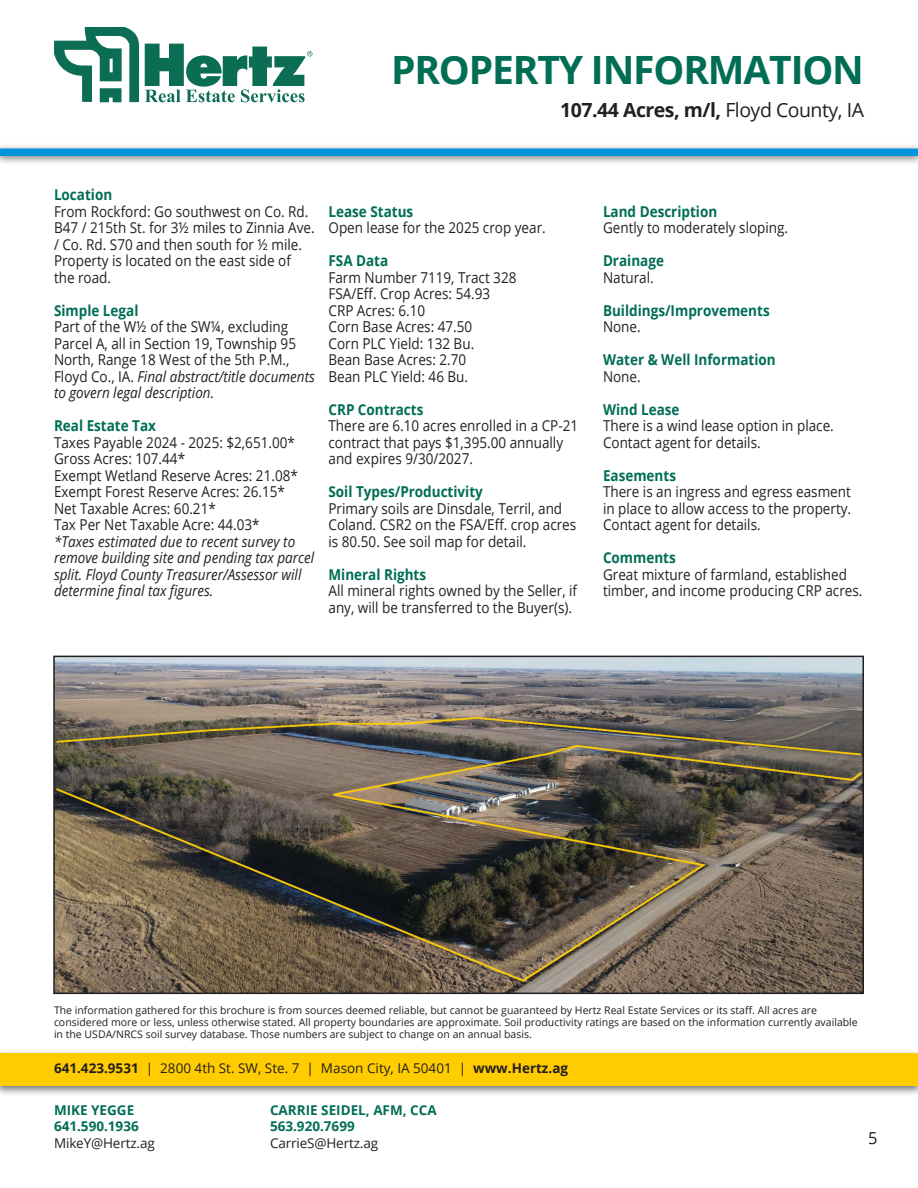
<style>
.page{position:relative;width:918px;height:1188px;background:#fff}
.page>*{position:absolute;margin:0;border:0;box-sizing:border-box;transform-origin:0 0}
.t1{font:700 39px "Open Sans";letter-spacing:-.03em;color:#006d55}
.t2{font:700 19.5px "Open Sans";letter-spacing:-.025em;color:#231f20}
.t3{font:16.5px "Open Sans";color:#231f20}
.t4{font:15px/16.5px "Open Sans";color:#231f20;scale:.9 1}
.t5{font:700 15px "Open Sans";color:#006d55;scale:.9 1}
.t6{font:italic 15px/16.5px "Open Sans";color:#231f20;scale:.9 1}
.t7{font:13.5px "Open Sans";color:#231f20}
.t8{font:700 13.5px/16.5px "Open Sans";color:#006d55}
.t9{font:10.5px/12px "Open Sans";color:#231f20}
.s1{font-weight:400}
.s2{font-style:italic}
.s3{font-weight:700;color:#006d55}
.s4{font-weight:700}
</style>
<div class="page">
<div style="left:0;top:1048px;width:918px;height:48px;background:#231f20;opacity:.65"></div>
<div style="left:0;top:1053px;width:918px;height:32px;background:#fc0"></div>
<svg style="left:54px;top:27px;width:85px;height:75px"></svg>
<svg style="left:145px;top:44px;width:167px;height:58px"></svg>
<div style="left:0;top:143px;width:918px;height:23px;background:#231f20;opacity:.6"></div>
<div style="left:0;top:148px;width:918px;height:8px;background:#0095da"></div>
<img style="left:56px;top:659px;width:805px;height:332px">
<div style="left:53px;top:656px;width:811px;height:338px;border:2px solid #231f20"></div>
<p class="t1" style="left:391px;top:42px;width:474px">PROPERTY INFORMATION</p>
<p class="t2" style="left:560px;top:96px;width:305px">107.44 Acres, m/l, <span class="s1">Floyd County, IA</span></p>
<p class="t5" style="left:54px;top:184px;width:66px">Location</p>
<p class="t4" style="left:54px;top:203px;width:291px">From Rockford: Go southwest on Co. Rd.<br>B47 / 215th St. for 3½ miles to Zinnia Ave. / Co. Rd. S70 and then south for ½ mile.<br>Property is located on the east side of the road.</p>
<p class="t5" style="left:54px;top:300px;width:95px">Simple Legal</p>
<p class="t4" style="left:54px;top:318px;width:291px">Part of the W½ of the SW¼, excluding Parcel A, all in Section 19, Township 95<br>North, Range 18 West of the 5th P.M., Floyd Co., IA. <span class="s2">Final abstract/title documents to govern legal description.</span></p>
<p class="t5" style="left:54px;top:415px;width:115px">Real Estate Tax</p>
<p class="t4" style="left:54px;top:434px;width:269px">Taxes Payable 2024 - 2025: $2,651.00*</p>
<p class="t4" style="left:54px;top:450px;width:147px">Gross Acres: 107.44*</p>
<p class="t4" style="left:54px;top:467px;width:273px">Exempt Wetland Reserve Acres: 21.08*</p>
<p class="t4" style="left:54px;top:483px;width:258px">Exempt Forest Reserve Acres: 26.15*</p>
<p class="t4" style="left:54px;top:500px;width:181px">Net Taxable Acres: 60.21*</p>
<p class="t4" style="left:54px;top:516px;width:230px">Tax Per Net Taxable Acre: 44.03*</p>
<p class="t6" style="left:54px;top:533px;width:291px">*Taxes estimated due to recent survey to remove building site and pending tax parcel split. Floyd County Treasurer/Assessor will determine final tax figures.</p>
<p class="t5" style="left:328px;top:201px;width:96px">Lease Status</p>
<p class="t4" style="left:328px;top:219px;width:243px">Open lease for the 2025 crop year.</p>
<p class="t5" style="left:328px;top:250px;width:68px">FSA Data</p>
<p class="t4" style="left:328px;top:269px;width:210px">Farm Number 7119, Tract 328<br>FSA/Eff. Crop Acres: 54.93</p>
<p class="t4" style="left:328px;top:302px;width:109px">CRP Acres: 6.10</p>
<p class="t4" style="left:328px;top:318px;width:161px">Corn Base Acres: 47.50</p>
<p class="t4" style="left:328px;top:335px;width:163px">Corn PLC Yield: 132 Bu.</p>
<p class="t4" style="left:328px;top:351px;width:155px">Bean Base Acres: 2.70</p>
<p class="t4" style="left:328px;top:368px;width:157px">Bean PLC Yield: 46 Bu.</p>
<p class="t5" style="left:328px;top:399px;width:107px">CRP Contracts</p>
<p class="t4" style="left:328px;top:417px;width:279px">There are 6.10 acres enrolled in a CP-21 contract that pays $1,395.00 annually and expires 9/30/2027.</p>
<p class="t5" style="left:328px;top:481px;width:173px">Soil Types/Productivity</p>
<p class="t4" style="left:328px;top:500px;width:277px">Primary soils are Dinsdale, Terril, and<br>Coland. CSR2 on the FSA/Eff. crop acres is 80.50. See soil map for detail.</p>
<p class="t5" style="left:328px;top:564px;width:110px">Mineral Rights</p>
<p class="t4" style="left:328px;top:582px;width:278px">All mineral rights owned by the Seller, if any, will be transferred to the Buyer(s).</p>
<p class="t5" style="left:603px;top:201px;width:129px">Land Description</p>
<p class="t4" style="left:603px;top:219px;width:207px">Gently to moderately sloping.</p>
<p class="t5" style="left:603px;top:250px;width:69px">Drainage</p>
<p class="t4" style="left:603px;top:269px;width:58px">Natural.</p>
<p class="t5" style="left:603px;top:300px;width:187px">Buildings/Improvements</p>
<p class="t4" style="left:603px;top:318px;width:43px">None.</p>
<p class="t5" style="left:603px;top:349px;width:193px">Water &amp; Well Information</p>
<p class="t4" style="left:603px;top:368px;width:43px">None.</p>
<p class="t4" style="left:603px;top:401px;width:258px"><span class="s3">Wind Lease<br></span>There is a wind lease option in place.<br>Contact agent for details.</p>
<p class="t5" style="left:603px;top:465px;width:83px">Easements</p>
<p class="t4" style="left:603px;top:483px;width:277px;text-align:justify">There is an ingress and egress easment in place to allow access to the property.<br>Contact agent for details.</p>
<p class="t5" style="left:603px;top:547px;width:82px">Comments</p>
<p class="t4" style="left:603px;top:566px;width:290px">Great mixture of farmland, established timber, and income producing CRP acres.</p>
<p class="t9" style="left:54px;top:1003px;width:805px">The information gathered for this brochure is from sources deemed reliable, but cannot be guaranteed by Hertz Real Estate Services or its staff. All acres are considered more or less, unless otherwise stated. All property boundaries are approximate. Soil productivity ratings are based on the information currently available in the USDA/NRCS soil survey database. Those numbers are subject to change on an annual basis.</p>
<p class="t7" style="left:54px;top:1059px;width:516px"><span class="s4">641.423.9531</span> | 2800 4th St. SW, Ste. 7 | Mason City, IA 50401 | <span class="s4">www.Hertz.ag</span></p>
<p class="t8" style="left:54px;top:1101px;width:82px">MIKE YEGGE</p>
<p class="t8" style="left:54px;top:1118px;width:86px">641.590.1936</p>
<p class="t7" style="left:54px;top:1134px;width:102px">MikeY@Hertz.ag</p>
<p class="t8" style="left:270px;top:1101px;width:168px">CARRIE SEIDEL, AFM, CCA<br>563.920.7699</p>
<p class="t7" style="left:270px;top:1134px;width:110px">CarrieS@Hertz.ag</p>
<p class="t3" style="left:868px;top:1127px;width:11px">5</p>
</div>
